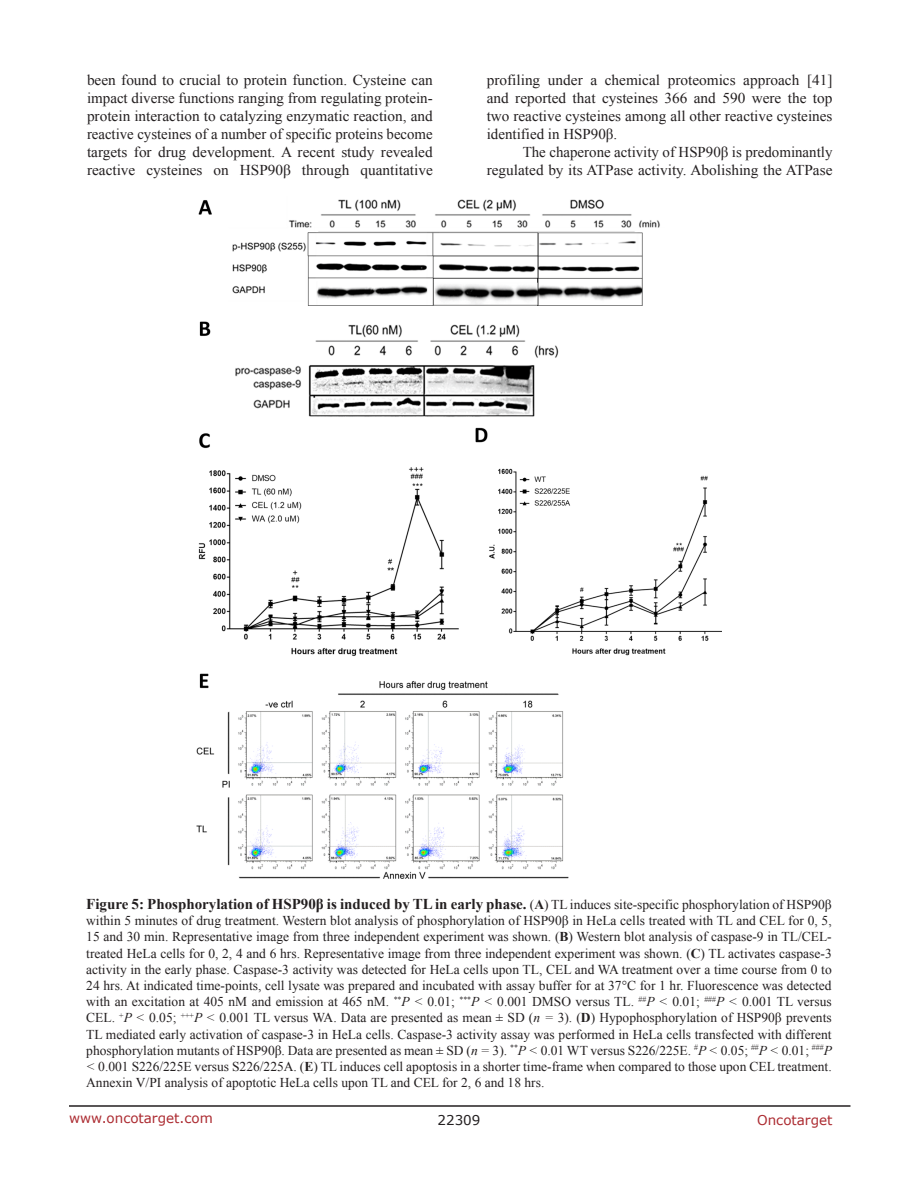
<style>
.page{position:relative;width:918px;height:1188px;background:#fff}
.page>*{position:absolute;margin:0;border:0;box-sizing:border-box;transform-origin:0 0}
.BodyText{font:15px/18px "Times New Roman";color:#231f20;text-align:justify}
.FigureText{font:700 15px "Times New Roman";color:#231f20}
.FigureText-2{font:13.5px/16.2px "Times New Roman";color:#231f20;text-align:justify}
.t1{font:13.5px "Verdana";color:#ac2b31}
.t2{font:13.5px "Verdana";color:#231f20}
.s1{font-weight:400;font-size:13.5px}
.s2{font-size:13.5px}
.s3{font-weight:700}
.s4{font-style:italic}
</style>
<div class="page">
<hr style="left:69px;top:1105px;width:781px;height:2px;background:#231f20">
<img style="left:197px;top:199px;width:524px;height:679px">
<p class="BodyText" style="left:87px;top:71px;width:347px">been found to crucial to protein function. Cysteine can impact diverse functions ranging from regulating protein&shy;protein interaction to catalyzing enzymatic reaction, and reactive cysteines of a number of specific proteins become targets for drug development. A recent study revealed reactive cysteines on HSP90β through quantitative</p>
<p class="BodyText" style="left:487px;top:71px;width:347px">profiling under a chemical proteomics approach [41] and reported that cysteines 366 and 590 were the top two reactive cysteines among all other reactive cysteines identified in HSP90β.</p>
<p class="BodyText" style="left:487px;top:143px;width:347px;text-align:right">The chaperone activity of HSP90β is predominantly regulated by its ATPase activity. Abolishing the ATPase</p>
<p class="FigureText" style="left:86px;top:894px;width:747px">Figure 5: Phosphorylation of HSP90β is induced by TL in early phase. <span class="s1">(</span><span class="s2">A</span><span class="s1">) TL induces site-specific phosphorylation of HSP90β</span></p>
<p class="FigureText-2" style="left:86px;top:912px;width:747px">within 5 minutes of drug treatment. Western blot analysis of phosphorylation of HSP90β in HeLa cells treated with TL and CEL for 0, 5, 15 and 30 min. Representative image from three independent experiment was shown. (<span class="s3">B</span>) Western blot analysis of caspase-9 in TL/CEL&shy;treated HeLa cells for 0, 2, 4 and 6 hrs. Representative image from three independent experiment was shown. (<span class="s3">C</span>) TL activates caspase-3 activity in the early phase. Caspase-3 activity was detected for HeLa cells upon TL, CEL and WA treatment over a time course from 0 to 24 hrs. At indicated time-points, cell lysate was prepared and incubated with assay buffer for at 37°C for 1 hr. Fluorescence was detected with an excitation at 405 nM and emission at 465 nM. <sup>**</sup><span class="s4">P &lt;</span> 0.01; <sup>***</sup><span class="s4">P &lt;</span> 0.001 DMSO versus TL. <sup>##</sup><span class="s4">P &lt;</span> 0.01; <sup>###</sup><span class="s4">P &lt;</span> 0.001 TL versus CEL. <sup>+</sup><span class="s4">P &lt;</span> 0.05; <sup>+++</sup><span class="s4">P &lt;</span> 0.001 TL versus WA. Data are presented as mean ± SD (<span class="s4">n =</span> 3). (<span class="s3">D</span>) Hypophosphorylation of HSP90β prevents TL mediated early activation of caspase-3 in HeLa cells. Caspase-3 activity assay was performed in HeLa cells transfected with different phosphorylation mutants of HSP90β. Data are presented as mean ± SD (<span class="s4">n =</span> 3). <sup>**</sup><span class="s4">P &lt;</span> 0.01 WT versus S226/225E. <sup>#</sup><span class="s4">P &lt;</span> 0.05; <sup>##</sup><span class="s4">P &lt;</span> 0.01; <sup>###</sup><span class="s4">P &lt;</span> 0.001 S226/225E versus S226/225A. (<span class="s3">E</span>) TL induces cell apoptosis in a shorter time-frame when compared to those upon CEL treatment.<br>Annexin V/PI analysis of apoptotic HeLa cells upon TL and CEL for 2, 6 and 18 hrs.</p>
<p class="t1" style="left:69px;top:1109px;width:145px">www.oncotarget.com</p>
<p class="t2" style="left:438px;top:1111px;width:44px">22309</p>
<p class="t1" style="left:757px;top:1111px;width:77px">Oncotarget</p>
</div>
